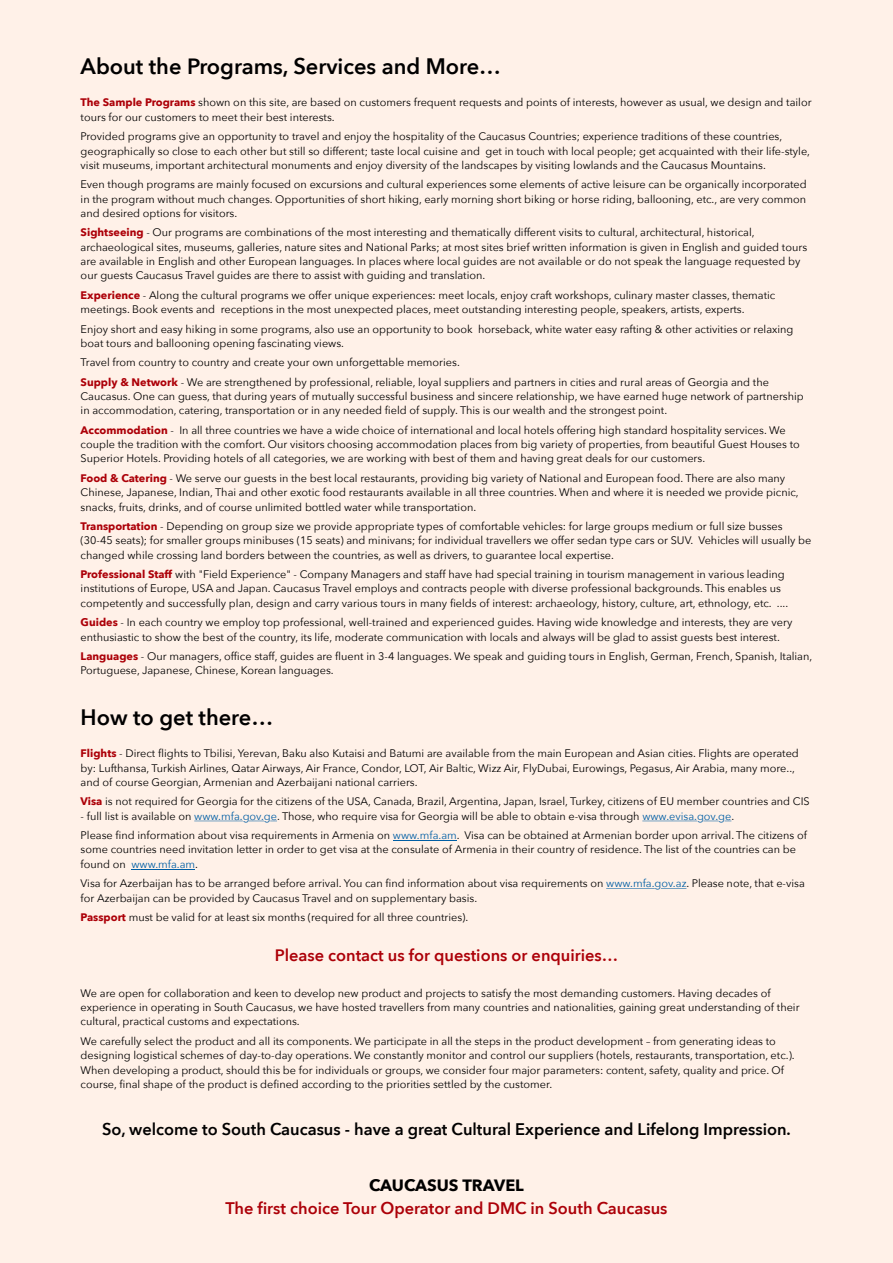
<style>
.page{position:relative;width:893px;height:1263px;background:#fff1e8}
.page>*{position:absolute;margin:0;border:0;box-sizing:border-box;transform-origin:0 0}
.t1{font:600 21.9px "Avenir Next";color:#000}
.t2{font:600 16.35px "Avenir Next";color:#ac0008}
.t3{font:600 16.35px "Avenir Next";color:#000}
.t4{font:700 16.35px "Avenir Next";color:#000}
.t5{font:10.95px/14.2px "Avenir Next";color:#000}
.s1{font-weight:700;color:#ac0008}
.s2{color:#005ea4}
</style>
<div class="page">
<svg style="left:249px;top:821px;width:15px;height:1px"></svg>
<hr style="left:194px;top:821px;width:49px;height:1px;background:#005ea4">
<svg style="left:703px;top:821px;width:15px;height:1px"></svg>
<hr style="left:642px;top:821px;width:55px;height:1px;background:#005ea4">
<hr style="left:393px;top:840px;width:64px;height:1px;background:#005ea4">
<hr style="left:131px;top:869px;width:64px;height:1px;background:#005ea4">
<svg style="left:661px;top:888px;width:25px;height:1px"></svg>
<hr style="left:606px;top:888px;width:49px;height:1px;background:#005ea4">
<h1 class="t1" style="left:81px;top:47px;width:422px">About the Programs, Services and More…</h1>
<p class="t5" style="left:81px;top:95px;width:732px"><span class="s1">The Sample Programs</span> shown on this site, are based on customers frequent requests and points of interests, however as usual, we design and tailor tours for our customers to meet their best interests.</p>
<p class="t5" style="left:81px;top:129px;width:731px">Provided programs give an opportunity to travel and enjoy the hospitality of the Caucasus Countries; experience traditions of these countries, geographically so close to each other but still so different; taste local cuisine and get in touch with local people; get acquainted with their life-style, visit museums, important architectural monuments and enjoy diversity of the landscapes by visiting lowlands and the Caucasus Mountains.</p>
<p class="t5" style="left:81px;top:177px;width:728px;text-align:justify">Even though programs are mainly focused on excursions and cultural experiences some elements of active leisure can be organically incorporated in the program without much changes. Opportunities of short hiking, early morning short biking or horse riding, ballooning, etc., are very common and desired options for visitors.</p>
<p class="t5" style="left:81px;top:225px;width:728px"><span class="s1">Sightseeing</span> - Our programs are combinations of the most interesting and thematically different visits to cultural, architectural, historical, archaeological sites, museums, galleries, nature sites and National Parks; at most sites brief written information is given in English and guided tours are available in English and other European languages. In places where local guides are not available or do not speak the language requested by our guests Caucasus Travel guides are there to assist with guiding and translation.</p>
<p class="t5" style="left:81px;top:287px;width:696px"><span class="s1">Experience</span> - Along the cultural programs we offer unique experiences: meet locals, enjoy craft workshops, culinary master classes, thematic meetings. Book events and receptions in the most unexpected places, meet outstanding interesting people, speakers, artists, experts.</p>
<p class="t5" style="left:81px;top:321px;width:714px">Enjoy short and easy hiking in some programs, also use an opportunity to book horseback, white water easy rafting &amp; other activities or relaxing boat tours and ballooning opening fascinating views.</p>
<p class="t5" style="left:81px;top:352px;width:690px;line-height:19.6px">Travel from country to country and create your own unforgettable memories.<br><span class="s1">Supply &amp; Network</span> - We are strengthened by professional, reliable, loyal suppliers and partners in cities and rural areas of Georgia and the</p>
<p class="t5" style="left:81px;top:389px;width:725px">Caucasus. One can guess, that during years of mutually successful business and sincere relationship, we have earned huge network of partnership in accommodation, catering, transportation or in any needed field of supply. This is our wealth and the strongest point.</p>
<p class="t5" style="left:81px;top:423px;width:721px"><span class="s1">Accommodation</span> - In all three countries we have a wide choice of international and local hotels offering high standard hospitality services. We couple the tradition with the comfort. Our visitors choosing accommodation places from big variety of properties, from beautiful Guest Houses to<br>Superior Hotels. Providing hotels of all categories, we are working with best of them and having great deals for our customers.</p>
<p class="t5" style="left:81px;top:471px;width:720px"><span class="s1">Food &amp; Catering</span> - We serve our guests in the best local restaurants, providing big variety of National and European food. There are also many<br>Chinese, Japanese, Indian, Thai and other exotic food restaurants available in all three countries. When and where it is needed we provide picnic, snacks, fruits, drinks, and of course unlimited bottled water while transportation.</p>
<p class="t5" style="left:81px;top:519px;width:732px"><span class="s1">Transportation</span> - Depending on group size we provide appropriate types of comfortable vehicles: for large groups medium or full size busses (30-45 seats); for smaller groups minibuses (15 seats) and minivans; for individual travellers we offer sedan type cars or SUV. Vehicles will usually be changed while crossing land borders between the countries, as well as drivers, to guarantee local expertise.</p>
<p class="t5" style="left:81px;top:567px;width:709px"><span class="s1">Professional Staff</span> with "Field Experience" - Company Managers and staff have had special training in tourism management in various leading institutions of Europe, USA and Japan. Caucasus Travel employs and contracts people with diverse professional backgrounds. This enables us competently and successfully plan, design and carry various tours in many fields of interest: archaeology, history, culture, art, ethnology, etc. ....</p>
<p class="t5" style="left:81px;top:615px;width:713px"><span class="s1">Guides</span> - In each country we employ top professional, well-trained and experienced guides. Having wide knowledge and interests, they are very enthusiastic to show the best of the country, its life, moderate communication with locals and always will be glad to assist guests best interest.</p>
<p class="t5" style="left:81px;top:649px;width:733px"><span class="s1">Languages</span> - Our managers, office staff, guides are fluent in 3-4 languages. We speak and guiding tours in English, German, French, Spanish, Italian,<br>Portuguese, Japanese, Chinese, Korean languages.</p>
<h1 class="t1" style="left:81px;top:698px;width:194px">How to get there…</h1>
<p class="t5" style="left:81px;top:746px;width:720px"><span class="s1">Flights</span> - Direct flights to Tbilisi, Yerevan, Baku also Kutaisi and Batumi are available from the main European and Asian cities. Flights are operated by: Lufthansa, Turkish Airlines, Qatar Airways, Air France, Condor, LOT, Air Baltic, Wizz Air, FlyDubai, Eurowings, Pegasus, Air Arabia, many more.., and of course Georgian, Armenian and Azerbaijani national carriers.</p>
<p class="t5" style="left:81px;top:794px;width:730px"><span class="s1">Visa</span> is not required for Georgia for the citizens of the USA, Canada, Brazil, Argentina, Japan, Israel, Turkey, citizens of EU member countries and CIS</p>
<p class="t5" style="left:81px;top:805px;width:728px;line-height:19.6px">- full list is available on <span class="s2">www.mfa.gov.ge</span>. Those, who require visa for Georgia will be able to obtain e-visa through <span class="s2">www.evisa.gov.ge</span>.<br>Please find information about visa requirements in Armenia on <span class="s2">www.mfa.am</span>. Visa can be obtained at Armenian border upon arrival. The citizens of</p>
<p class="t5" style="left:81px;top:842px;width:717px">some countries need invitation letter in order to get visa at the consulate of Armenia in their country of residence. The list of the countries can be found on <span class="s2">www.mfa.am</span>.</p>
<p class="t5" style="left:81px;top:876px;width:726px">Visa for Azerbaijan has to be arranged before arrival. You can find information about visa requirements on <span class="s2">www.mfa.gov.az</span>. Please note, that e-visa for Azerbaijan can be provided by Caucasus Travel and on supplementary basis.</p>
<p class="t5" style="left:81px;top:910px;width:389px"><span class="s1">Passport</span> must be valid for at least six months (required for all three countries).</p>
<h2 class="t2" style="left:275px;top:941px;width:345px">Please contact us for questions or enquiries…</h2>
<p class="t5" style="left:81px;top:986px;width:720px">We are open for collaboration and keen to develop new product and projects to satisfy the most demanding customers. Having decades of experience in operating in South Caucasus, we have hosted travellers from many countries and nationalities, gaining great understanding of their cultural, practical customs and expectations.</p>
<p class="t5" style="left:81px;top:1034px;width:716px">We carefully select the product and all its components. We participate in all the steps in the product development – from generating ideas to designing logistical schemes of day-to-day operations. We constantly monitor and control our suppliers (hotels, restaurants, transportation, etc.).<br>When developing a product, should this be for individuals or groups, we consider four major parameters: content, safety, quality and price. Of course, final shape of the product is defined according to the priorities settled by the customer.</p>
<h2 class="t3" style="left:102px;top:1115px;width:690px">So, welcome to South Caucasus - have a great Cultural Experience and Lifelong Impression.</h2>
<h2 class="t4" style="left:369px;top:1171px;width:156px">CAUCASUS TRAVEL</h2>
<h2 class="t2" style="left:226px;top:1194px;width:443px">The first choice Tour Operator and DMC in South Caucasus</h2>
</div>
